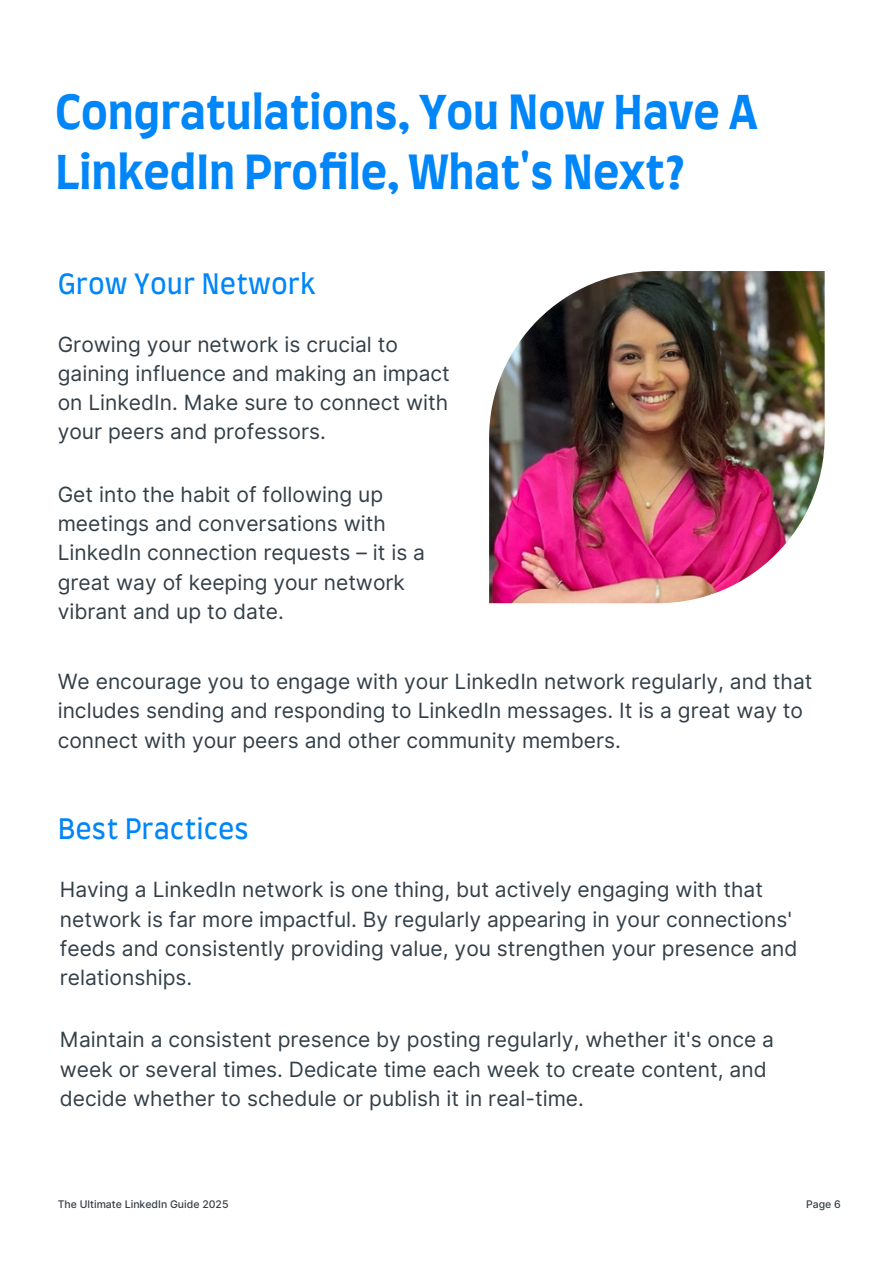
<style>
.page{position:relative;width:894px;height:1264px;background:#fff}
.page>*{position:absolute;margin:0;border:0;box-sizing:border-box;transform-origin:0 0}
.t1{font:700 45px/59.7px "Farro";color:#0086f8}
.t2{font:27px "Farro";color:#0086f8}
.t3{font:21px/29.2px "Inter";color:#333f48}
.t4{font:500 10.5px "Inter";color:#333f48}
</style>
<div class="page">
<img style="left:489px;top:271px;width:335px;height:332px">
<h2 class="t1" style="left:56px;top:86px;width:703px">Congratulations, You Now Have A<br>LinkedIn Profile, What's Next?</h2>
<h3 class="t2" style="left:58px;top:272px;width:259px">Grow Your Network</h3>
<p class="t3" style="left:58px;top:329px;width:393px">Growing your network is crucial to gaining influence and making an impact on LinkedIn. Make sure to connect with your peers and professors.</p>
<h3 class="t3" style="left:58px;top:479px;width:369px">Get into the habit of following up meetings and conversations with<br>LinkedIn connection requests – it is a great way of keeping your network vibrant and up to date.</h3>
<h3 class="t3" style="left:58px;top:667px;width:756px">We encourage you to engage with your LinkedIn network regularly, and that includes sending and responding to LinkedIn messages. It is a great way to connect with your peers and other community members.</h3>
<h3 class="t2" style="left:58px;top:817px;width:193px">Best Practices</h3>
<h2 class="t3" style="left:60px;top:875px;width:739px">Having a LinkedIn network is one thing, but actively engaging with that network is far more impactful. By regularly appearing in your connections' feeds and consistently providing value, you strengthen your presence and relationships.</h2>
<h3 class="t3" style="left:60px;top:1025px;width:715px">Maintain a consistent presence by posting regularly, whether it's once a week or several times. Dedicate time each week to create content, and decide whether to schedule or publish it in real-time.</h3>
<p class="t4" style="left:58px;top:1197px;width:172px">The Ultimate LinkedIn Guide 2025</p>
<p class="t4" style="left:805px;top:1197px;width:36px">Page 6</p>
</div>
